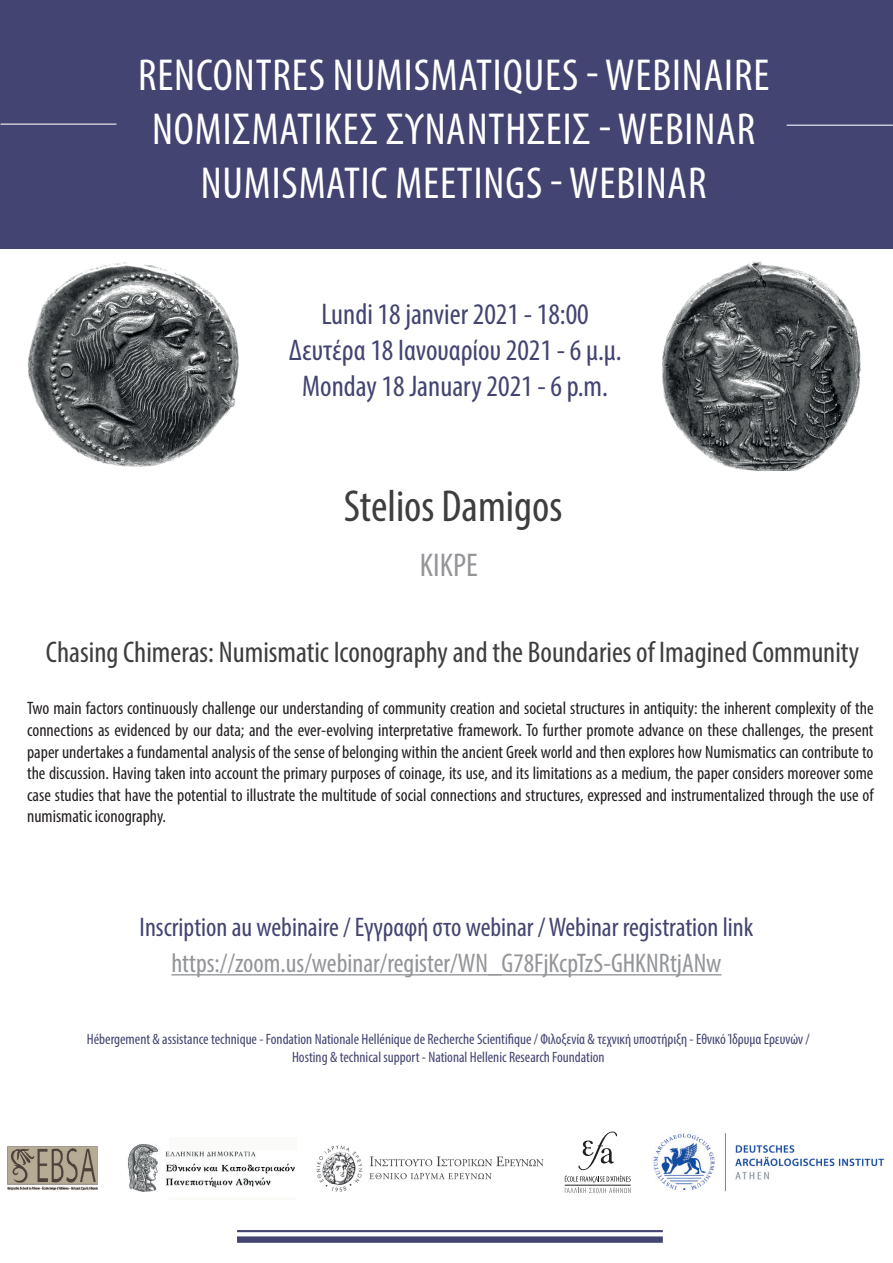
<style>
.page{position:relative;width:893px;height:1263px;background:#fff}
.page>*{position:absolute;margin:0;border:0;box-sizing:border-box;transform-origin:0 0}
.t1{font:condensed 45px/54px "Myriad Pro";letter-spacing:.02em;color:#fff;text-align:center}
.t2{font:condensed 45px "Myriad Pro";color:#3e3e3f}
.t3{font:condensed 33px "Myriad Pro";color:#939598}
.t4{font:condensed 30px/36px "Myriad Pro";color:#434471;text-align:center}
.t5{font:condensed 30px "Myriad Pro";color:#3e3e3f}
.t6{font:condensed 27px "Myriad Pro";color:#434471}
.t7{font:condensed 27px "Myriad Pro";color:#939598}
.t8{font:condensed 18px/21.6px "Myriad Pro";color:#231f20;text-align:justify}
.t9{font:condensed 15px/18px "Myriad Pro";color:#434471;text-align:center}
</style>
<div class="page">
<div style="left:0;top:1px;width:893px;height:248px;background:#434471"></div>
<hr style="left:1px;top:124px;width:115px;height:1px;background:#fff">
<hr style="left:787px;top:125px;width:106px;height:1px;background:#fff">
<img style="left:27px;top:262px;width:212px;height:205px">
<img style="left:662px;top:261px;width:199px;height:209px">
<hr style="left:237px;top:1230px;width:426px;height:2px;background:#434471">
<div style="left:237px;top:1236px;width:426px;height:7px;background:#434471"></div>
<img style="left:7px;top:1146px;width:90px;height:45px">
<img style="left:653px;top:1133px;width:232px;height:59px">
<svg style="left:565px;top:1131px;width:66px;height:62px"></svg>
<hr style="left:565px;top:1185px;width:66px;height:1px;background:#231f20">
<img style="left:128px;top:1144px;width:167px;height:48px">
<img style="left:316px;top:1145px;width:228px;height:47px">
<hr style="left:171px;top:974px;width:550px;height:1px;background:#939598">
<h1 class="t1" style="left:138px;top:48px;width:633px">Rencontres numismatiques - webinaire<br>Νομισματικές συναντήσεις - Webinar<br>Numismatic meetings - Webinar</h1>
<h3 class="t4" style="left:289px;top:296px;width:334px">Lundi 18 janvier 2021 - 18:00<br>Δευτέρα 18 Ιανουαρίου 2021 - 6 μ.μ.<br>Monday 18 January 2021 - 6 p.m.</h3>
<h1 class="t2" style="left:344px;top:479px;width:220px">Stelios Damigos</h1>
<h2 class="t3" style="left:420px;top:545px;width:57px">KIKPE</h2>
<h3 class="t5" style="left:46px;top:634px;width:815px">Chasing Chimeras: Numismatic Iconography and the Boundaries of Imagined Community</h3>
<p class="t8" style="left:27px;top:697px;width:848px">Two main factors continuously challenge our understanding of community creation and societal structures in antiquity: the inherent complexity of the connections as evidenced by our data; and the ever-evolving interpretative framework. To further promote advance on these challenges, the present paper undertakes a fundamental analysis of the sense of belonging within the ancient Greek world and then explores how Numismatics can contribute to the discussion. Having taken into account the primary purposes of coinage, its use, and its limitations as a medium, the paper considers moreover some case studies that have the potential to illustrate the multitude of social connections and structures, expressed and instrumentalized through the use of numismatic iconography.</p>
<h3 class="t6" style="left:140px;top:911px;width:615px">Inscription au webinaire / Εγγραφή στο webinar / Webinar registration link</h3>
<h3 class="t7" style="left:171px;top:947px;width:552px">https://zoom.us/webinar/register/WN_G78FjKcpTzS-GHKNRtjANw</h3>
<p class="t9" style="left:87px;top:1030px;width:724px">Hébergement &amp; assistance technique - Fondation Nationale Hellénique de Recherche Scientifique / Φιλοξενία &amp; τεχνική υποστήριξη - Εθνικό Ίδρυμα Ερευνών /<br>Hosting &amp; technical support - National Hellenic Research Foundation</p>
</div>
